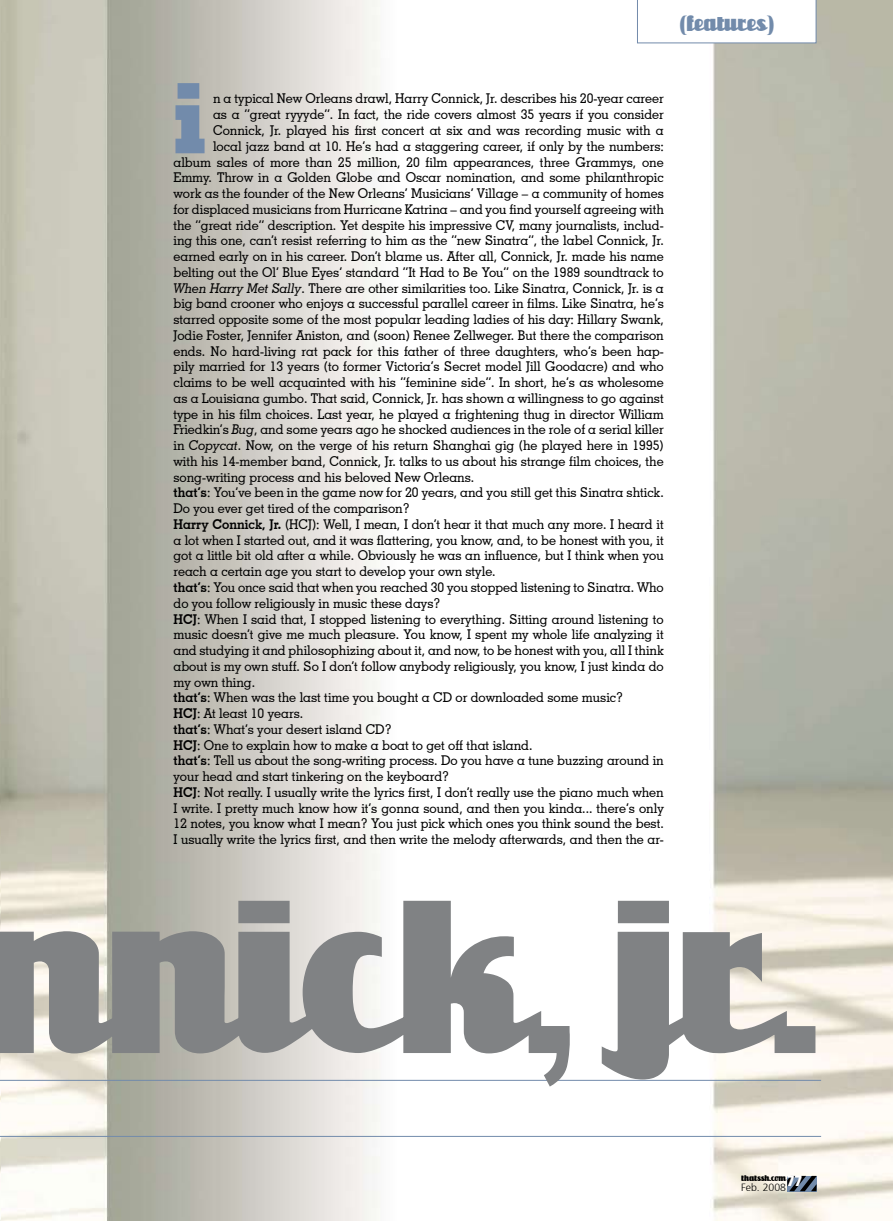
<style>
.page{position:relative;width:893px;height:1221px;background:#fff}
.page>*{position:absolute;margin:0;border:0;box-sizing:border-box;transform-origin:0 0}
.t1{font:19.5px "Unicorn";color:#728bab}
.t2{font:15px "Frutiger 87 Cond Extra Blk";color:#fff}
.t3{font:500 13.5px "Geometric Slab 703 BT";color:#000;scale:.95 1}
.t4{font:300 10.5px "Frutiger 45";color:#000}
.t5{font:7.5px "Unicorn";letter-spacing:-.01em;color:#000}
.s1{font-style:italic}
.s2{font-weight:700}
</style>
<div class="page">
<img style="left:1px;top:0;width:892px;height:1220px">
<hr style="left:0;top:0;width:1px;height:1220px;background:#c2c0b1">
<svg style="left:637px;top:0;width:179px;height:43px"></svg>
<svg style="left:787px;top:1175px;width:29px;height:16px"></svg>
<hr style="left:0;top:1079px;width:821px;height:1px;background:#728bab">
<hr style="left:0;top:1135px;width:821px;height:1px;background:#728bab">
<svg style="left:175px;top:83px;width:30px;height:70px;background:#8898ab"></svg>
<svg style="left:0;top:900px;width:815px;height:186px"></svg>
<h1 class="t1" style="left:680px;top:12px;width:95px">(features)</h1>
<p class="t3" style="left:213px;top:90px;width:476px">n a typical New Orleans drawl, Harry Connick, Jr. describes his 20-year career</p>
<p class="t3" style="left:213px;top:106px;width:476px">as a “great ryyyde”. In fact, the ride covers almost 35 years if you consider</p>
<p class="t3" style="left:213px;top:122px;width:476px">Connick, Jr. played his first concert at six and was recording music with a</p>
<p class="t3" style="left:213px;top:138px;width:476px">local jazz band at 10. He’s had a staggering career, if only by the numbers:</p>
<p class="t3" style="left:173px;top:153px;width:518px">album sales of more than 25 million, 20 film appearances, three Grammys, one</p>
<p class="t3" style="left:173px;top:169px;width:518px">Emmy. Throw in a Golden Globe and Oscar nomination, and some philanthropic</p>
<p class="t3" style="left:173px;top:185px;width:518px">work as the founder of the New Orleans’ Musicians’ Village – a community of homes</p>
<p class="t3" style="left:173px;top:201px;width:518px">for displaced musicians from Hurricane Katrina – and you find yourself agreeing with</p>
<p class="t3" style="left:173px;top:216px;width:518px">the “great ride” description. Yet despite his impressive CV, many journalists, includ-</p>
<p class="t3" style="left:173px;top:232px;width:518px">ing this one, can’t resist referring to him as the “new Sinatra”, the label Connick, Jr.</p>
<p class="t3" style="left:173px;top:248px;width:518px">earned early on in his career. Don’t blame us. After all, Connick, Jr. made his name</p>
<p class="t3" style="left:173px;top:264px;width:518px">belting out the Ol’ Blue Eyes’ standard “It Had to Be You” on the 1989 soundtrack to</p>
<p class="t3" style="left:173px;top:279px;width:518px"><span class="s1">When Harry Met Sally</span>. There are other similarities too. Like Sinatra, Connick, Jr. is a</p>
<p class="t3" style="left:173px;top:295px;width:518px">big band crooner who enjoys a successful parallel career in films. Like Sinatra, he’s</p>
<p class="t3" style="left:173px;top:311px;width:518px">starred opposite some of the most popular leading ladies of his day: Hillary Swank,</p>
<p class="t3" style="left:173px;top:327px;width:518px">Jodie Foster, Jennifer Aniston, and (soon) Renee Zellweger. But there the comparison</p>
<p class="t3" style="left:173px;top:342px;width:518px">ends. No hard-living rat pack for this father of three daughters, who’s been hap-</p>
<p class="t3" style="left:173px;top:358px;width:518px">pily married for 13 years (to former Victoria’s Secret model Jill Goodacre) and who</p>
<p class="t3" style="left:173px;top:374px;width:518px">claims to be well acquainted with his “feminine side”. In short, he’s as wholesome</p>
<p class="t3" style="left:173px;top:390px;width:518px">as a Louisiana gumbo. That said, Connick, Jr. has shown a willingness to go against</p>
<p class="t3" style="left:173px;top:405px;width:518px">type in his film choices. Last year, he played a frightening thug in director William</p>
<p class="t3" style="left:173px;top:421px;width:518px">Friedkin’s <span class="s1">Bug</span>, and some years ago he shocked audiences in the role of a serial killer</p>
<p class="t3" style="left:173px;top:437px;width:518px">in <span class="s1">Copycat</span>. Now, on the verge of his return Shanghai gig (he played here in 1995)</p>
<p class="t3" style="left:173px;top:453px;width:518px">with his 14-member band, Connick, Jr. talks to us about his strange film choices, the</p>
<p class="t3" style="left:173px;top:468px;width:318px">song-writing process and his beloved New Orleans.</p>
<p class="t3" style="left:173px;top:484px;width:517px"><span class="s2">that’s</span>: You’ve been in the game now for 20 years, and you still get this Sinatra shtick.</p>
<p class="t3" style="left:173px;top:500px;width:250px">Do you ever get tired of the comparison?</p>
<p class="t3" style="left:173px;top:516px;width:518px"><span class="s2">Harry Connick, Jr.</span> (HCJ): Well, I mean, I don’t hear it that much any more. I heard it</p>
<p class="t3" style="left:173px;top:531px;width:518px">a lot when I started out, and it was flattering, you know, and, to be honest with you, it</p>
<p class="t3" style="left:173px;top:547px;width:518px">got a little bit old after a while. Obviously he was an influence, but I think when you</p>
<p class="t3" style="left:173px;top:563px;width:341px">reach a certain age you start to develop your own style.</p>
<p class="t3" style="left:173px;top:579px;width:518px"><span class="s2">that’s</span>: You once said that when you reached 30 you stopped listening to Sinatra. Who</p>
<p class="t3" style="left:173px;top:594px;width:282px">do you follow religiously in music these days?</p>
<p class="t3" style="left:173px;top:610px;width:518px"><span class="s2">HCJ</span>: When I said that, I stopped listening to everything. Sitting around listening to</p>
<p class="t3" style="left:173px;top:626px;width:518px">music doesn’t give me much pleasure. You know, I spent my whole life analyzing it</p>
<p class="t3" style="left:173px;top:642px;width:518px">and studying it and philosophizing about it, and now, to be honest with you, all I think</p>
<p class="t3" style="left:173px;top:657px;width:517px">about is my own stuff. So I don’t follow anybody religiously, you know, I just kinda do</p>
<p class="t3" style="left:173px;top:673px;width:87px">my own thing.</p>
<p class="t3" style="left:173px;top:689px;width:475px"><span class="s2">that’s</span>: When was the last time you bought a CD or downloaded some music?</p>
<p class="t3" style="left:173px;top:705px;width:138px"><span class="s2">HCJ</span>: At least 10 years.</p>
<p class="t3" style="left:173px;top:720px;width:231px"><span class="s2">that’s</span>: What’s your desert island CD?</p>
<p class="t3" style="left:173px;top:736px;width:379px"><span class="s2">HCJ</span>: One to explain how to make a boat to get off that island.</p>
<p class="t3" style="left:173px;top:752px;width:518px"><span class="s2">that’s</span>: Tell us about the song-writing process. Do you have a tune buzzing around in</p>
<p class="t3" style="left:173px;top:768px;width:292px">your head and start tinkering on the keyboard?</p>
<p class="t3" style="left:173px;top:783px;width:518px"><span class="s2">HCJ</span>: Not really. I usually write the lyrics first, I don’t really use the piano much when</p>
<p class="t3" style="left:173px;top:799px;width:518px">I write. I pretty much know how it’s gonna sound, and then you kinda... there’s only</p>
<p class="t3" style="left:173px;top:815px;width:518px">12 notes, you know what I mean? You just pick which ones you think sound the best.</p>
<p class="t3" style="left:173px;top:831px;width:518px">I usually write the lyrics first, and then write the melody afterwards, and then the ar-</p>
<p class="t5" style="left:742px;top:1173px;width:46px">thatssh.com</p>
<p class="t4" style="left:741px;top:1181px;width:46px">Feb. 2008</p>
<p class="t2" style="left:787px;top:1171px;width:17px">77</p>
</div>
